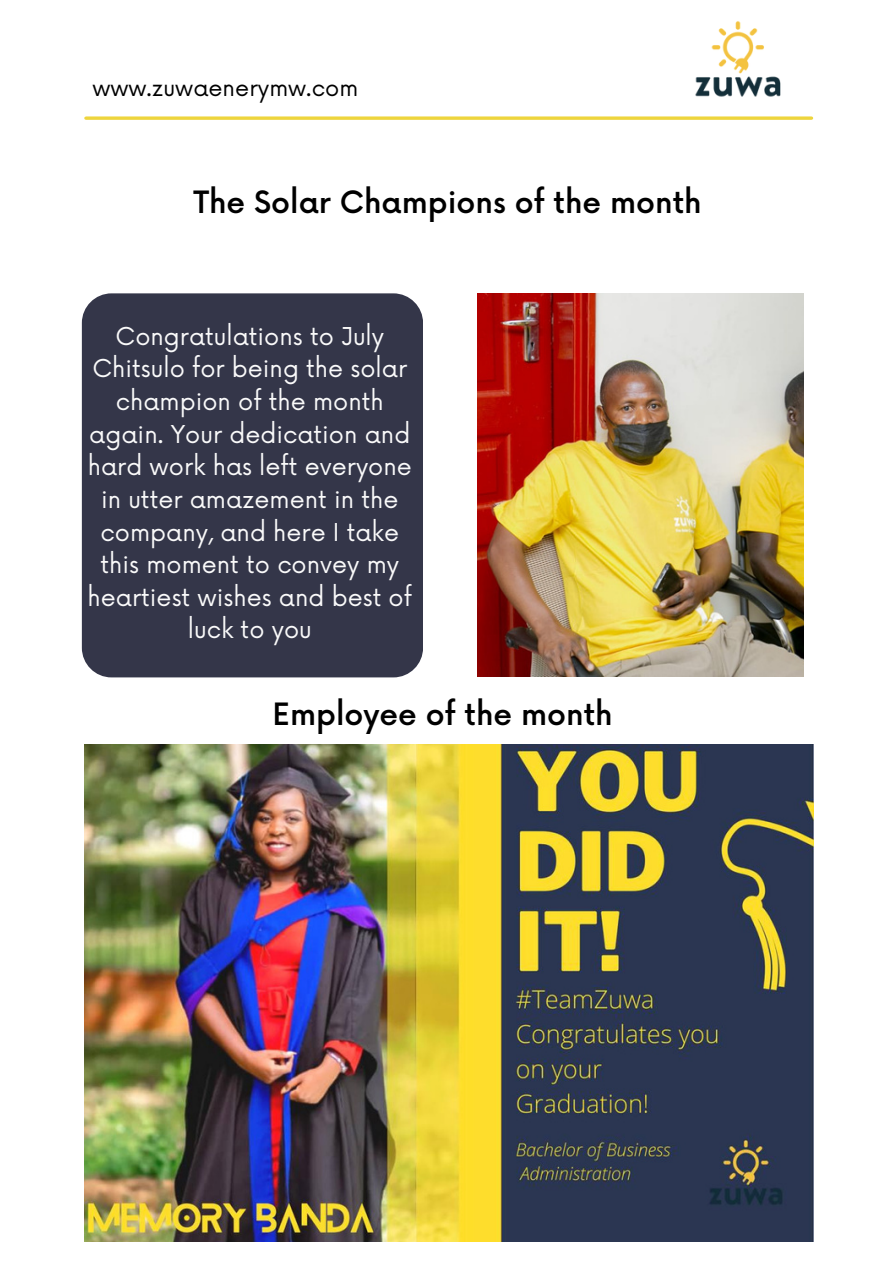
<style>
.page{position:relative;width:893px;height:1264px;background:#fff}
.page>*{position:absolute;margin:0;border:0;box-sizing:border-box;transform-origin:0 0}
.t1{font:500 30px "Now";color:#000}
.t2{font:24px/32.5px "Now";color:#fafafa;text-align:center}
.t3{font:22.5px "Now";color:#000}
</style>
<div class="page">
<div style="left:82px;top:293px;width:341px;height:384px;background:#343649;border-radius:30px"></div>
<img style="left:477px;top:293px;width:326px;height:384px">
<svg style="left:86px;top:116px;width:569px;height:4px;background:#f0db5b"></svg>
<img style="left:655px;top:21px;width:159px;height:99px">
<img style="left:84px;top:745px;width:729px;height:496px">
<p class="t3" style="left:92px;top:75px;width:267px">www.zuwaenerymw.com</p>
<p class="t1" style="left:193px;top:186px;width:509px">The Solar Champions of the month</p>
<p class="t2" style="left:88px;top:321px;width:326px">Congratulations to July<br>Chitsulo for being the solar champion of the month again. Your dedication and hard work has left everyone in utter amazement in the company, and here I take this moment to convey my heartiest wishes and best of luck to you</p>
<p class="t1" style="left:272px;top:698px;width:341px">Employee of the month</p>
</div>
